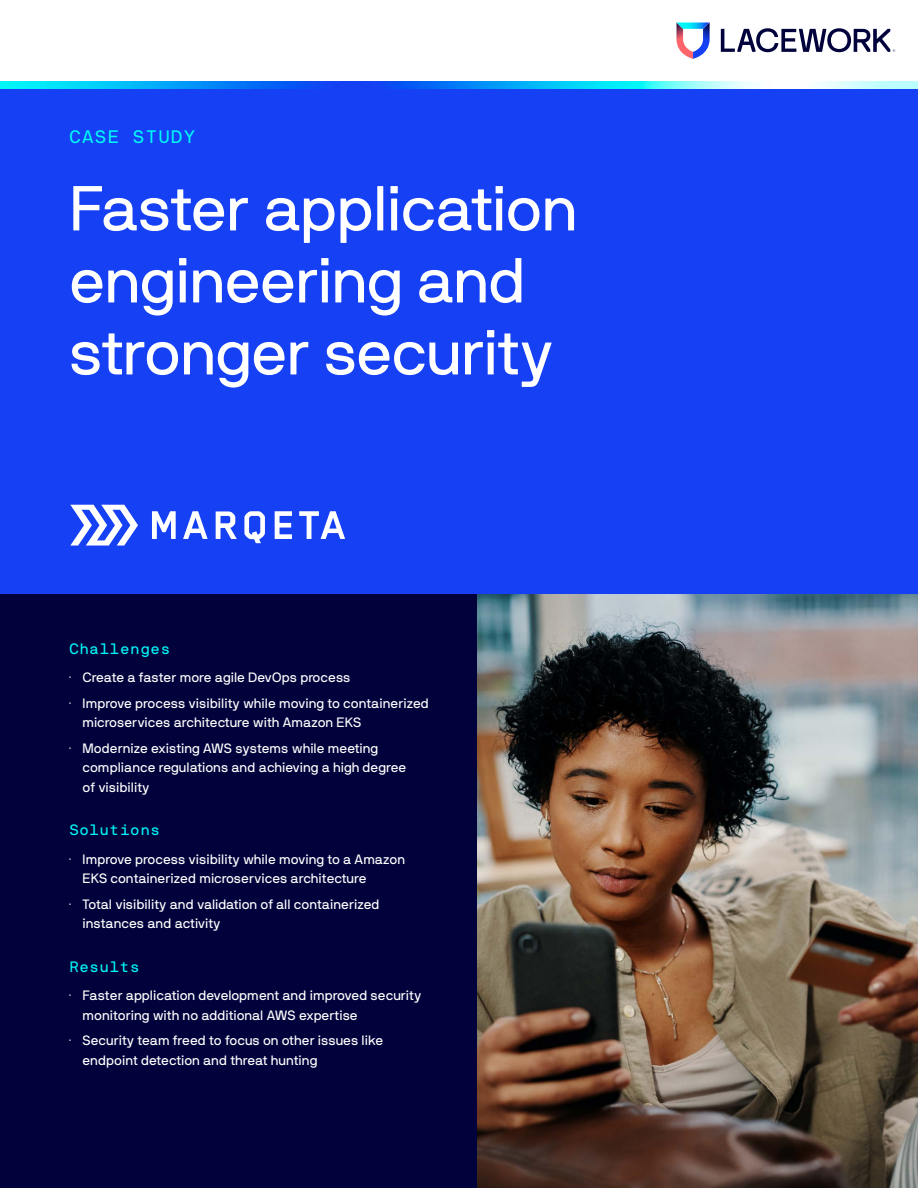
<style>
.page{position:relative;width:918px;height:1188px;background:#fff}
.page>*{position:absolute;margin:0;border:0;box-sizing:border-box;transform-origin:0 0}
.t1{font:63px/72px "NB International Pro";letter-spacing:-.02em;color:#fff}
.t2{font:18px "NB International Pro Mono";letter-spacing:.03em;color:#00f8f8}
.t3{font:15px "NB International Pro Mono";color:#00f8f8}
.t4{font:13.5px/19.5px "NB International Pro";color:#fff}
.s1{font-weight:300}
</style>
<div class="page">
<div style="left:0;top:594px;width:918px;height:594px;background:#01023b"></div>
<div style="left:0;top:81px;width:918px;height:513px;background:#1540f3"></div>
<img style="left:477px;top:594px;width:441px;height:594px">
<svg style="left:152px;top:511px;width:193px;height:32px"></svg>
<svg style="left:70px;top:505px;width:68px;height:41px"></svg>
<svg style="left:676px;top:22px;width:34px;height:37px"></svg>
<svg style="left:721px;top:28px;width:174px;height:24px"></svg>
<img style="left:0;top:81px;width:918px;height:7px">
<h2 class="t2" style="left:69px;top:126px;width:128px">CASE STUDY</h2>
<h1 class="t1" style="left:69px;top:171px;width:510px">Faster application engineering and stronger security</h1>
<p class="t3" style="left:69px;top:640px;width:103px">Challenges</p>
<p class="t4" style="left:69px;top:665px;width:362px;line-height:25.5px"><span class="s1">·</span> Create a faster more agile DevOps process<br><span class="s1">·</span> Improve process visibility while moving to containerized</p>
<p class="t4" style="left:69px;top:710px;width:311px;line-height:25.5px;text-align:center">microservices architecture with Amazon EKS<br><span class="s1">·</span> Modernize existing AWS systems while meeting</p>
<p class="t4" style="left:82px;top:758px;width:325px">compliance regulations and achieving a high degree of visibility</p>
<p class="t3" style="left:69px;top:822px;width:93px">Solutions</p>
<p class="t4" style="left:82px;top:849px;width:324px;text-indent:-14px"><span class="s1">·</span> Improve process visibility while moving to a Amazon<br>EKS containerized microservices architecture</p>
<p class="t4" style="left:82px;top:894px;width:299px;text-indent:-14px"><span class="s1">·</span> Total visibility and validation of all containerized instances and activity</p>
<p class="t3" style="left:69px;top:958px;width:73px">Results</p>
<p class="t4" style="left:82px;top:986px;width:340px;text-indent:-14px"><span class="s1">·</span> Faster application development and improved security monitoring with no additional AWS expertise</p>
<p class="t4" style="left:82px;top:1031px;width:302px;text-indent:-14px"><span class="s1">·</span> Security team freed to focus on other issues like endpoint detection and threat hunting</p>
</div>
